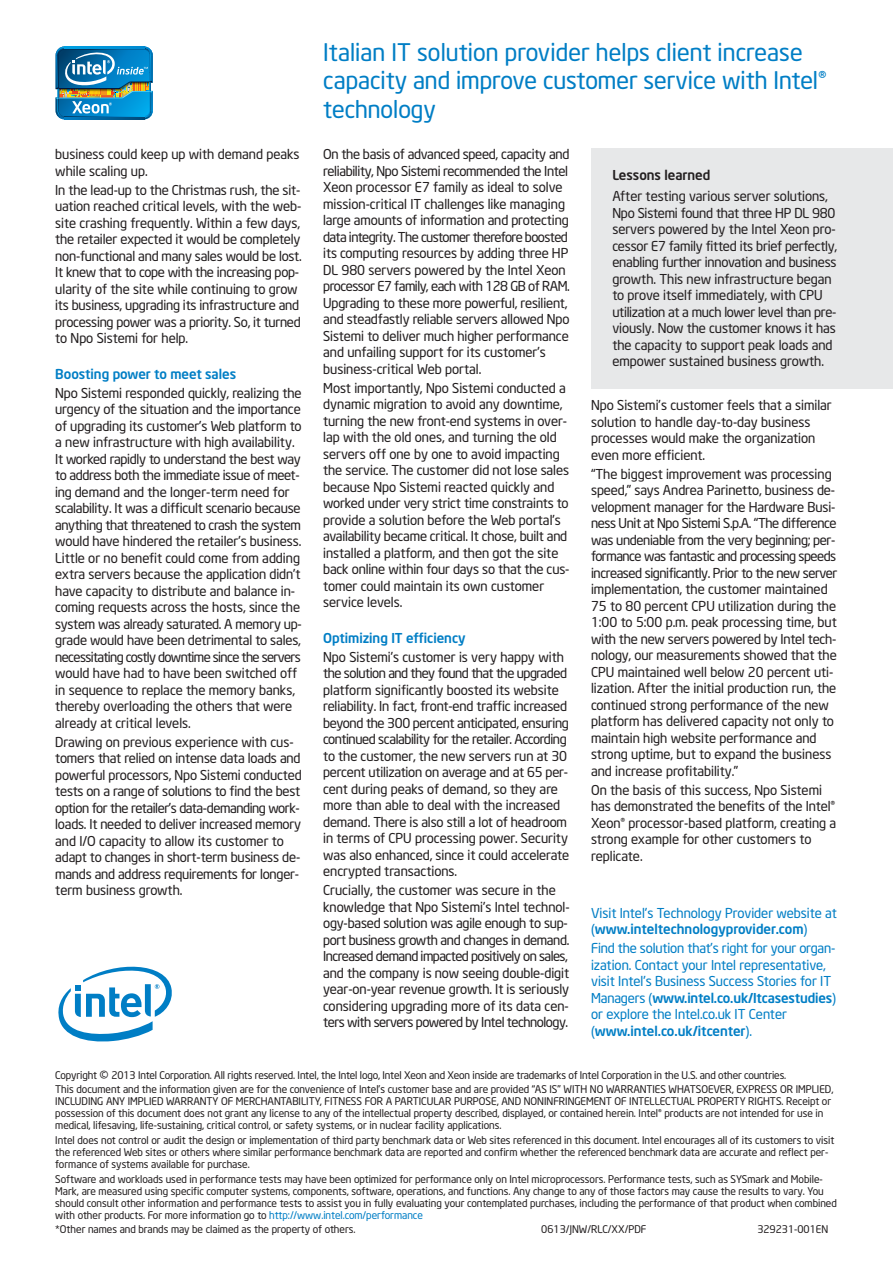
<style>
.page{position:relative;width:893px;height:1263px;background:#fff}
.page>*{position:absolute;margin:0;border:0;box-sizing:border-box;transform-origin:0 0}
.t1{font:300 27px "Neo Sans Intel";color:#231f20}
.t2{font:24px/28.5px "Neo Sans Intel";color:#007ec5}
.t3{font:13.5px/16.5px "Neo Sans Intel";letter-spacing:-.01em;color:#231f20}
.t4{font:13.5px/16.5px "Neo Sans Intel";color:#007ec5}
.t5{font:500 13.5px "Neo Sans Intel";color:#007ec5}
.t6{font:500 13.5px "Neo Sans Intel";color:#231f20}
.t7{font:10.5px/12px "Neo Sans Intel";color:#231f20}
.s1{font-weight:500}
.s2{color:#007ec5}
</style>
<div class="page">
<div style="left:591px;top:149px;width:302px;height:240px;background:#e7e8e9"></div>
<svg style="left:58px;top:966px;width:114px;height:76px"></svg>
<img style="left:56px;top:46px;width:97px;height:73px">
<p class="t3" style="left:55px;top:147px;width:246px">business could keep up with demand peaks while scaling up.</p>
<p class="t3" style="left:55px;top:183px;width:248px">In the lead-up to the Christmas rush, the sit&shy;uation reached critical levels, with the web&shy;site crashing frequently. Within a few days, the retailer expected it would be completely non-functional and many sales would be lost.<br>It knew that to cope with the increasing pop&shy;ularity of the site while continuing to grow its business, upgrading its infrastructure and processing power was a priority. So, it turned to Npo Sistemi for help.</p>
<p class="t5" style="left:55px;top:368px;width:182px">Boosting power to meet sales</p>
<p class="t3" style="left:55px;top:386px;width:248px">Npo Sistemi responded quickly, realizing the urgency of the situation and the importance of upgrading its customer’s Web platform to a new infrastructure with high availability.<br>It worked rapidly to understand the best way to address both the immediate issue of meet&shy;ing demand and the longer-term need for scalability. It was a difficult scenario because anything that threatened to crash the system would have hindered the retailer’s business.<br>Little or no benefit could come from adding extra servers because the application didn’t have capacity to distribute and balance in&shy;coming requests across the hosts, since the system was already saturated. A memory up&shy;grade would have been detrimental to sales, necessitating costly downtime since the servers would have had to have been switched off in sequence to replace the memory banks, thereby overloading the others that were already at critical levels.</p>
<p class="t3" style="left:55px;top:735px;width:248px">Drawing on previous experience with cus&shy;tomers that relied on intense data loads and powerful processors, Npo Sistemi conducted tests on a range of solutions to find the best option for the retailer’s data-demanding work&shy;loads. It needed to deliver increased memory and I/O capacity to allow its customer to adapt to changes in short-term business de&shy;mands and address requirements for longer&shy;term business growth.</p>
<h2 class="t2" style="left:323px;top:40px;width:505px">Italian IT solution provider helps client increase capacity and improve customer service with Intel® technology</h2>
<p class="t3" style="left:323px;top:147px;width:248px">On the basis of advanced speed, capacity and reliability, Npo Sistemi recommended the Intel Xeon processor E7 family as ideal to solve mission-critical IT challenges like managing large amounts of information and protecting data integrity. The customer therefore boosted its computing resources by adding three HP DL 980 servers powered by the Intel Xeon processor E7 family, each with 128 GB of RAM.<br>Upgrading to these more powerful, resilient, and steadfastly reliable servers allowed Npo Sistemi to deliver much higher performance and unfailing support for its customer’s business-critical Web portal.</p>
<p class="t3" style="left:323px;top:381px;width:248px">Most importantly, Npo Sistemi conducted a dynamic migration to avoid any downtime, turning the new front-end systems in over&shy;lap with the old ones, and turning the old servers off one by one to avoid impacting the service. The customer did not lose sales because Npo Sistemi reacted quickly and worked under very strict time constraints to provide a solution before the Web portal’s availability became critical. It chose, built and installed a platform, and then got the site back online within four days so that the cus&shy;tomer could maintain its own customer service levels.</p>
<p class="t5" style="left:323px;top:632px;width:144px">Optimizing IT efficiency</p>
<p class="t3" style="left:323px;top:650px;width:247px">Npo Sistemi’s customer is very happy with the solution and they found that the upgraded platform significantly boosted its website reliability. In fact, front-end traffic increased beyond the 300 percent anticipated, ensuring continued scalability for the retailer. According to the customer, the new servers run at 30 percent utilization on average and at 65 per&shy;cent during peaks of demand, so they are more than able to deal with the increased demand. There is also still a lot of headroom in terms of CPU processing power. Security was also enhanced, since it could accelerate encrypted transactions.</p>
<p class="t3" style="left:323px;top:883px;width:248px">Crucially, the customer was secure in the knowledge that Npo Sistemi’s Intel technol&shy;ogy-based solution was agile enough to sup&shy;port business growth and changes in demand.<br>Increased demand impacted positively on sales, and the company is now seeing double-digit year-on-year revenue growth. It is seriously considering upgrading more of its data cen&shy;ters with servers powered by Intel technology.</p>
<p class="t6" style="left:612px;top:170px;width:100px">Lessons learned</p>
<p class="t3" style="left:612px;top:189px;width:226px">After testing various server solutions, Npo Sistemi found that three HP DL 980 servers powered by the Intel Xeon pro&shy;cessor E7 family fitted its brief perfectly, enabling further innovation and business growth. This new infrastructure began to prove itself immediately, with CPU utilization at a much lower level than pre&shy;viously. Now the customer knows it has the capacity to support peak loads and empower sustained business growth.</p>
<p class="t3" style="left:591px;top:398px;width:242px">Npo Sistemi’s customer feels that a similar solution to handle day-to-day business processes would make the organization even more efficient.</p>
<p class="t3" style="left:591px;top:467px;width:248px">“The biggest improvement was processing speed,” says Andrea Parinetto, business de&shy;velopment manager for the Hardware Busi&shy;ness Unit at Npo Sistemi S.p.A. “The difference was undeniable from the very beginning; per&shy;formance was fantastic and processing speeds increased significantly. Prior to the new server implementation, the customer maintained 75 to 80 percent CPU utilization during the 1:00 to 5:00 p.m. peak processing time, but with the new servers powered by Intel tech&shy;nology, our measurements showed that the CPU maintained well below 20 percent uti&shy;lization. After the initial production run, the continued strong performance of the new platform has delivered capacity not only to maintain high website performance and strong uptime, but to expand the business and increase profitability.”</p>
<p class="t3" style="left:591px;top:783px;width:247px">On the basis of this success, Npo Sistemi has demonstrated the benefits of the Intel® Xeon® processor-based platform, creating a strong example for other customers to replicate.</p>
<p class="t4" style="left:591px;top:906px;width:247px">Visit Intel's Technology Provider website at (<span class="s1">www.inteltechnologyprovider.com</span>)</p>
<p class="t4" style="left:591px;top:941px;width:246px">Find the solution that’s right for your organ&shy;ization. Contact your Intel representative, visit Intel’s Business Success Stories for IT Managers (<span class="s1">www.intel.co.uk/Itcasestudies</span>) or explore the Intel.co.uk IT Center (<span class="s1">www.intel.co.uk/itcenter</span>).</p>
<p class="t7" style="left:55px;top:1070px;width:43px">Copyright</p>
<h1 class="t1" style="left:99px;top:1071px;width:11px">©</h1>
<p class="t7" style="left:55px;top:1069px;width:780px;line-height:14.5px;text-indent:56px">2013 Intel Corporation. All rights reserved. Intel, the Intel logo, Intel Xeon and Xeon inside are trademarks of Intel Corporation in the U.S. and other countries.<br>This document and the information given are for the convenience of Intel’s customer base and are provided “AS IS” WITH NO WARRANTIES WHATSOEVER, EXPRESS OR IMPLIED,</p>
<p class="t7" style="left:55px;top:1096px;width:777px">INCLUDING ANY IMPLIED WARRANTY OF MERCHANTABILITY, FITNESS FOR A PARTICULAR PURPOSE, AND NONINFRINGEMENT OF INTELLECTUAL PROPERTY RIGHTS. Receipt or possession of this document does not grant any license to any of the intellectual property described, displayed, or contained herein. Intel® products are not intended for use in medical, lifesaving, life-sustaining, critical control, or safety systems, or in nuclear facility applications.</p>
<p class="t7" style="left:55px;top:1135px;width:781px">Intel does not control or audit the design or implementation of third party benchmark data or Web sites referenced in this document. Intel encourages all of its customers to visit the referenced Web sites or others where similar performance benchmark data are reported and confirm whether the referenced benchmark data are accurate and reflect per&shy;formance of systems available for purchase.</p>
<p class="t7" style="left:55px;top:1174px;width:783px">Software and workloads used in performance tests may have been optimized for performance only on Intel microprocessors. Performance tests, such as SYSmark and Mobile-Mark, are measured using specific computer systems, components, software, operations, and functions. Any change to any of those factors may cause the results to vary. You should consult other information and performance tests to assist you in fully evaluating your contemplated purchases, including the performance of that product when combined with other products. For more information go to <span class="s2">http://www.intel.com/performance</span></p>
<p class="t7" style="left:55px;top:1224px;width:302px">*Other names and brands may be claimed as the property of others.</p>
<p class="t7" style="left:541px;top:1224px;width:107px">0613/JNW/RLC/XX/PDF</p>
<p class="t7" style="left:757px;top:1224px;width:72px">329231-001EN</p>
</div>
